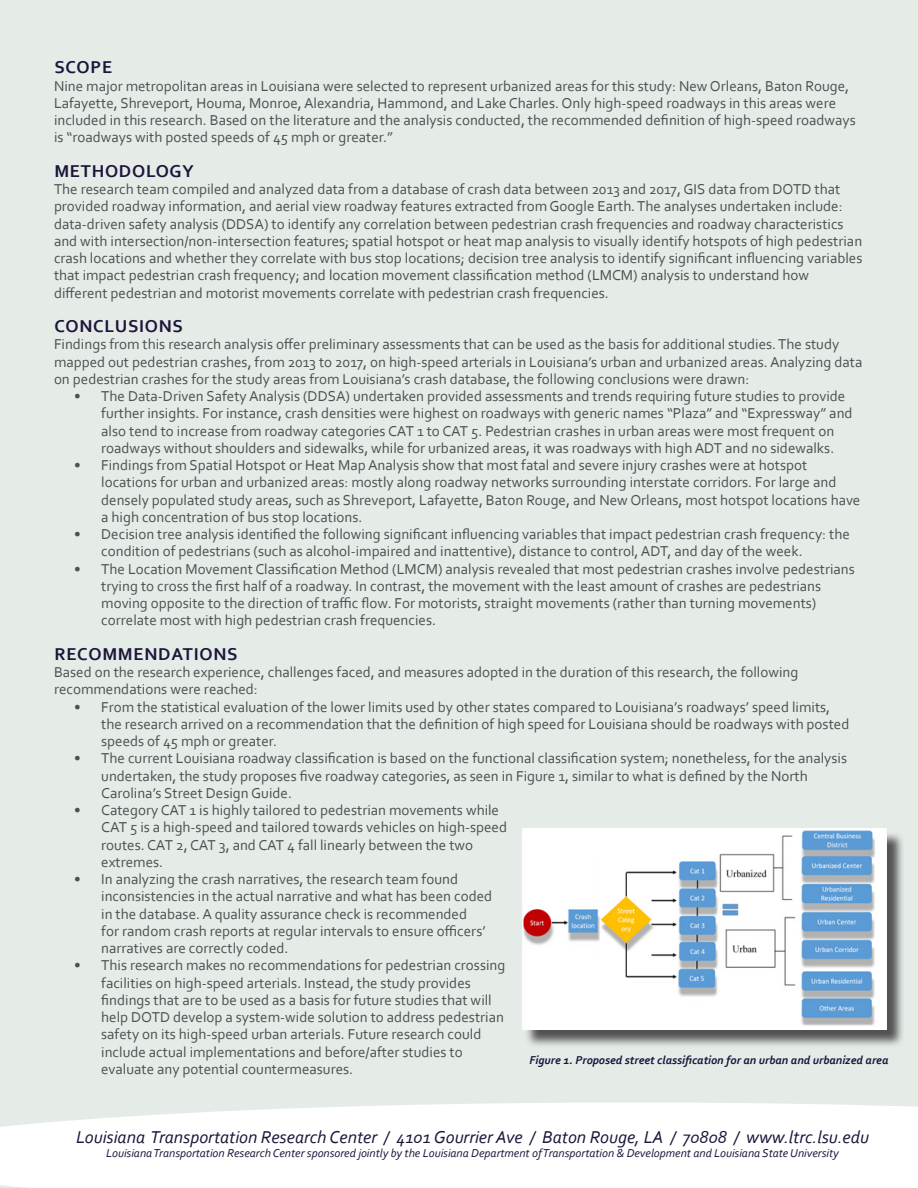
<style>
.page{position:relative;width:918px;height:1188px;background:#e5ece8}
.page>*{position:absolute;margin:0;border:0;box-sizing:border-box;transform-origin:0 0}
.t1{font:italic 18px "Corbel";color:#1d153a}
.t2{font:700 18px "Corbel";letter-spacing:.04em;color:#1d153a}
.Body_Text{font:15px/17.2px "Corbel";color:#4e4f4f}
.t3{font:italic 12px "Corbel";color:#1d153a}
.t4{font:italic 700 12px "Corbel";color:#1d153a}
</style>
<div class="page">
<svg style="left:0;top:1102px;width:918px;height:86px;background:#fdfdfd"></svg>
<div style="left:524px;top:831px;width:381px;height:217px;background:#231f20;opacity:.75"></div>
<img style="left:522px;top:829px;width:364px;height:200px">
<h1 class="t2" style="left:54px;top:56px;width:59px">SCOPE</h1>
<p class="Body_Text" style="left:54px;top:77px;width:803px">Nine major metropolitan areas in Louisiana were selected to represent urbanized areas for this study: New Orleans, Baton Rouge, Lafayette, Shreveport, Houma, Monroe, Alexandria, Hammond, and Lake Charles. Only high-speed roadways in this areas were included in this research. Based on the literature and the analysis conducted, the recommended definition of high-speed roadways is “roadways with posted speeds of 45 mph or greater.”</p>
<h1 class="t2" style="left:54px;top:160px;width:141px">METHODOLOGY</h1>
<p class="Body_Text" style="left:54px;top:180px;width:810px">The research team compiled and analyzed data from a database of crash data between 2013 and 2017, GIS data from DOTD that provided roadway information, and aerial view roadway features extracted from Google Earth. The analyses undertaken include: data-driven safety analysis (DDSA) to identify any correlation between pedestrian crash frequencies and roadway characteristics and with intersection/non-intersection features; spatial hotspot or heat map analysis to visually identify hotspots of high pedestrian crash locations and whether they correlate with bus stop locations; decision tree analysis to identify significant influencing variables that impact pedestrian crash frequency; and location movement classification method (LMCM) analysis to understand how different pedestrian and motorist movements correlate with pedestrian crash frequencies.</p>
<h1 class="t2" style="left:54px;top:315px;width:130px">CONCLUSIONS</h1>
<p class="Body_Text" style="left:54px;top:335px;width:810px">Findings from this research analysis offer preliminary assessments that can be used as the basis for additional studies. The study mapped out pedestrian crashes, from 2013 to 2017, on high-speed arterials in Louisiana’s urban and urbanized areas. Analyzing data on pedestrian crashes for the study areas from Louisiana’s crash database, the following conclusions were drawn:</p>
<p class="Body_Text" style="left:101px;top:387px;width:753px;text-indent:-27px">• The Data-Driven Safety Analysis (DDSA) undertaken provided assessments and trends requiring future studies to provide further insights. For instance, crash densities were highest on roadways with generic names “Plaza” and “Expressway” and also tend to increase from roadway categories CAT 1 to CAT 5. Pedestrian crashes in urban areas were most frequent on roadways without shoulders and sidewalks, while for urbanized areas, it was roadways with high ADT and no sidewalks.</p>
<p class="Body_Text" style="left:101px;top:456px;width:761px;text-indent:-27px">• Findings from Spatial Hotspot or Heat Map Analysis show that most fatal and severe injury crashes were at hotspot locations for urban and urbanized areas: mostly along roadway networks surrounding interstate corridors. For large and densely populated study areas, such as Shreveport, Lafayette, Baton Rouge, and New Orleans, most hotspot locations have a high concentration of bus stop locations.</p>
<p class="Body_Text" style="left:101px;top:525px;width:750px;text-indent:-27px">• Decision tree analysis identified the following significant influencing variables that impact pedestrian crash frequency: the condition of pedestrians (such as alcohol-impaired and inattentive), distance to control, ADT, and day of the week.</p>
<p class="Body_Text" style="left:101px;top:560px;width:755px;text-indent:-27px">• The Location Movement Classification Method (LMCM) analysis revealed that most pedestrian crashes involve pedestrians trying to cross the first half of a roadway. In contrast, the movement with the least amount of crashes are pedestrians moving opposite to the direction of traffic flow. For motorists, straight movements (rather than turning movements) correlate most with high pedestrian crash frequencies.</p>
<h1 class="t2" style="left:54px;top:643px;width:185px">RECOMMENDATIONS</h1>
<p class="Body_Text" style="left:54px;top:663px;width:746px">Based on the research experience, challenges faced, and measures adopted in the duration of this research, the following recommendations were reached:</p>
<p class="Body_Text" style="left:101px;top:698px;width:750px;text-indent:-27px">• From the statistical evaluation of the lower limits used by other states compared to Louisiana’s roadways’ speed limits, the research arrived on a recommendation that the definition of high speed for Louisiana should be roadways with posted speeds of 45 mph or greater.</p>
<p class="Body_Text" style="left:101px;top:749px;width:747px;text-indent:-27px">• The current Louisiana roadway classification is based on the functional classification system; nonetheless, for the analysis undertaken, the study proposes five roadway categories, as seen in Figure 1, similar to what is defined by the North<br>Carolina’s Street Design Guide.</p>
<p class="Body_Text" style="left:101px;top:801px;width:407px;text-indent:-27px">• Category CAT 1 is highly tailored to pedestrian movements while CAT 5 is a high-speed and tailored towards vehicles on high-speed routes. CAT 2, CAT 3, and CAT 4 fall linearly between the two extremes.</p>
<p class="Body_Text" style="left:101px;top:870px;width:393px;text-indent:-27px">• In analyzing the crash narratives, the research team found inconsistencies in the actual narrative and what has been coded in the database. A quality assurance check is recommended<br>for random crash reports at regular intervals to ensure officers’ narratives are correctly coded.</p>
<p class="Body_Text" style="left:101px;top:956px;width:406px;text-indent:-27px">• This research makes no recommendations for pedestrian crossing facilities on high-speed arterials. Instead, the study provides findings that are to be used as a basis for future studies that will help DOTD develop a system-wide solution to address pedestrian safety on its high-speed urban arterials. Future research could include actual implementations and before/after studies to evaluate any potential countermeasures.</p>
<p class="t4" style="left:529px;top:1053px;width:361px">Figure 1. Proposed street classification for an urban and urbanized area</p>
<p class="t1" style="left:76px;top:1126px;width:794px">Louisiana Transportation Research Center / 4101 Gourrier Ave / Baton Rouge, LA / 70808 / www.ltrc.lsu.edu</p>
<p class="t3" style="left:106px;top:1146px;width:734px">Louisiana Transportation Research Center sponsored jointly by the Louisiana Department of Transportation &amp; Development and Louisiana State University</p>
</div>
